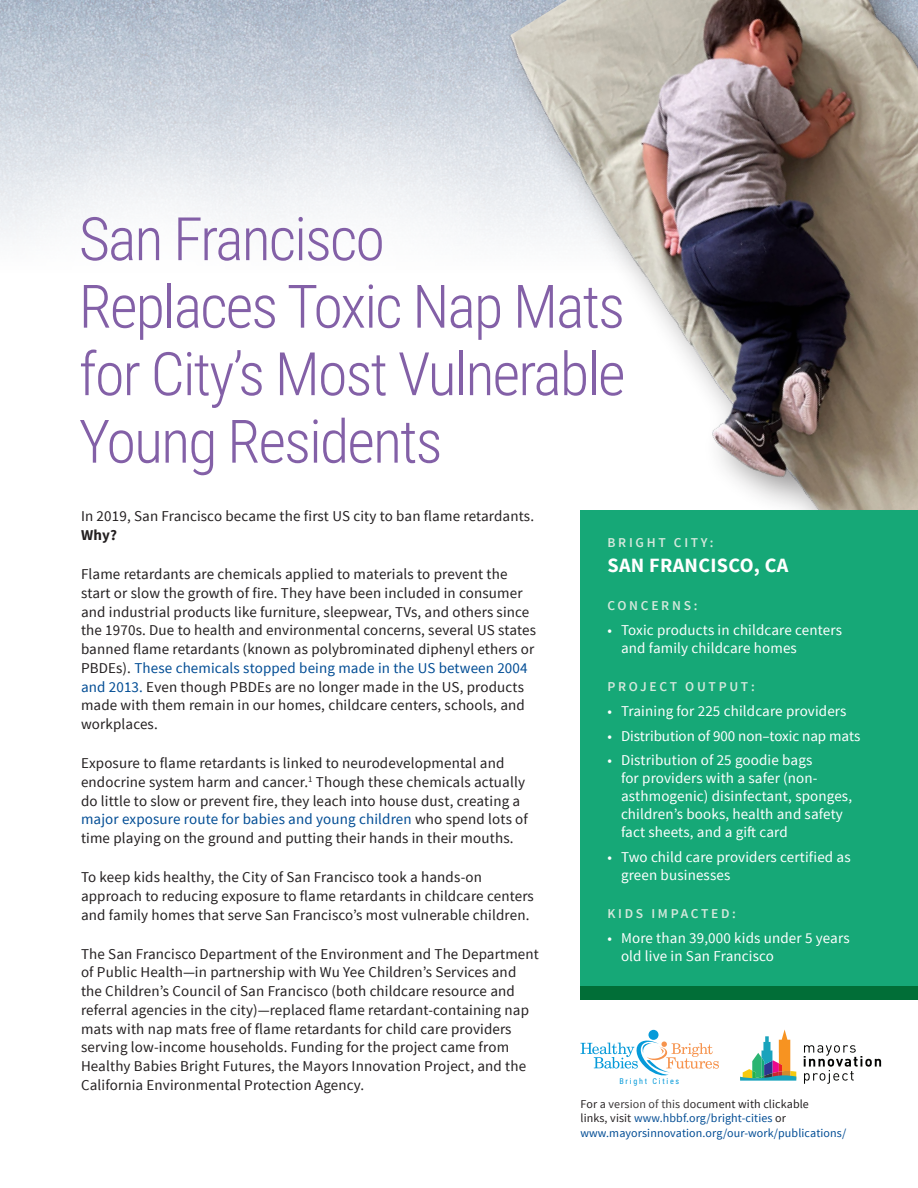
<style>
.page{position:relative;width:918px;height:1188px;background:#fff}
.page>*{position:absolute;margin:0;border:0;box-sizing:border-box;transform-origin:0 0}
.Article_Headline{font:300 60px/67.5px "Roboto Condensed";letter-spacing:-.03em;color:#8360a7}
.Body_text{font:700 20.25px "Source Sans Pro";letter-spacing:.015em;color:#fff}
.Body_text-2{font:15px/18.8px "Source Sans Pro";letter-spacing:.01em;color:#231f20}
.Sidebar_Bullets{font:15px/18px "Source Sans Pro";letter-spacing:.01em;color:#fff}
.Body_text-3{font:15px/18px "Source Sans Pro";letter-spacing:.01em;color:#fff}
.Sidebar_Subhead{font:600 13.5px "Source Sans Pro";letter-spacing:.2em;color:#d4e8dc}
.Body_text-4{font:12px/14.4px "Source Sans Pro";letter-spacing:.01em;color:#014c94}
.t1{font:8.1px "Roboto Condensed";letter-spacing:.215em;color:#069ad9}
.s1{font-weight:700}
.s2{color:#014c94}
.s3{color:#231f20}
</style>
<div class="page">
<img style="left:0;top:0;width:432px;height:131px">
<img style="left:432px;top:0;width:486px;height:510px">
<svg style="left:0;top:131px;width:266px;height:106px;fill:#eaedf1"></svg>
<div style="left:196px;top:106px;width:311px;height:312px;background:linear-gradient(to bottom,#e0e4ea,#fff);border-radius:50%"></div>
<div style="left:648px;top:1030px;width:11px;height:10px;background:#069ad9;border-radius:50%"></div>
<svg style="left:580px;top:1039px;width:139px;height:37px"></svg>
<svg style="left:804px;top:1045px;width:77px;height:39px"></svg>
<svg style="left:740px;top:1030px;width:56px;height:51px"></svg>
<div style="left:580px;top:510px;width:338px;height:490px;background:#16a877"></div>
<div style="left:580px;top:986px;width:338px;height:14px;background:#016e37"></div>
<p class="Article_Headline" style="left:79px;top:203px;width:548px">San Francisco<br>Replaces Toxic Nap Mats for City’s Most Vulnerable<br>Young Residents</p>
<p class="Body_text-2" style="left:81px;top:507px;width:455px">In 2019, San Francisco became the first US city to ban flame retardants.<br><span class="s1">Why?</span></p>
<p class="Body_text-2" style="left:81px;top:565px;width:457px">Flame retardants are chemicals applied to materials to prevent the start or slow the growth of fire. They have been included in consumer and industrial products like furniture, sleepwear, TVs, and others since the 1970s. Due to health and environmental concerns, several US states banned flame retardants (known as polybrominated diphenyl ethers or PBDEs). <span class="s2">These chemicals stopped being made in the US between 2004 and 2013.</span> Even though PBDEs are no longer made in the US, products made with them remain in our homes, childcare centers, schools, and workplaces.</p>
<p class="Body_text-2" style="left:81px;top:754px;width:448px">Exposure to flame retardants is linked to neurodevelopmental and endocrine system harm and cancer.<sup>1</sup> Though these chemicals actually do little to slow or prevent fire, they leach into house dust, creating a <span class="s2">major exposure route for babies and young children</span> who spend lots of time playing on the ground and putting their hands in their mouths.</p>
<p class="Body_text-2" style="left:81px;top:868px;width:454px">To keep kids healthy, the City of San Francisco took a hands-on approach to reducing exposure to flame retardants in childcare centers and family homes that serve San Francisco’s most vulnerable children.</p>
<p class="Body_text-2" style="left:81px;top:945px;width:459px">The San Francisco Department of the Environment and The Department of Public Health—in partnership with Wu Yee Children’s Services and the Children’s Council of San Francisco (both childcare resource and referral agencies in the city)—replaced flame retardant-containing nap mats with nap mats free of flame retardants for child care providers serving low-income households. Funding for the project came from Healthy Babies Bright Futures, the Mayors Innovation Project, and the California Environmental Protection Agency.</p>
<p class="Sidebar_Subhead" style="left:608px;top:534px;width:108px">BRIGHT CITY:</p>
<p class="Body_text" style="left:608px;top:552px;width:183px">SAN FRANCISCO, CA</p>
<p class="Sidebar_Subhead" style="left:608px;top:597px;width:91px">CONCERNS:</p>
<p class="Body_text-3" style="left:621px;top:621px;width:223px;text-indent:-14px">• Toxic products in childcare centers and family childcare homes</p>
<p class="Sidebar_Subhead" style="left:608px;top:678px;width:149px">PROJECT OUTPUT:</p>
<p class="Sidebar_Bullets" style="left:608px;top:702px;width:240px">• Training for 225 childcare providers</p>
<p class="Sidebar_Bullets" style="left:608px;top:727px;width:254px">• Distribution of 900 non–toxic nap mats</p>
<p class="Sidebar_Bullets" style="left:621px;top:752px;width:233px;text-indent:-14px">• Distribution of 25 goodie bags<br>for providers with a safer (non&shy;asthmogenic) disinfectant, sponges, children’s books, health and safety fact sheets, and a gift card</p>
<p class="Sidebar_Bullets" style="left:621px;top:849px;width:231px;text-indent:-14px">• Two child care providers certified as green businesses</p>
<p class="Sidebar_Subhead" style="left:608px;top:905px;width:130px">KIDS IMPACTED:</p>
<p class="Sidebar_Bullets" style="left:621px;top:930px;width:230px;text-indent:-14px">• More than 39,000 kids under 5 years old live in San Francisco</p>
<p class="t1" style="left:619px;top:1075px;width:61px">Bright Cities</p>
<p class="Body_text-4" style="left:580px;top:1097px;width:267px"><span class="s3">For a version of this document with clickable<br>links, visit</span> www.hbbf.org/bright-cities <span class="s3">or </span>www.mayorsinnovation.org/our-work/publications/</p>
</div>
